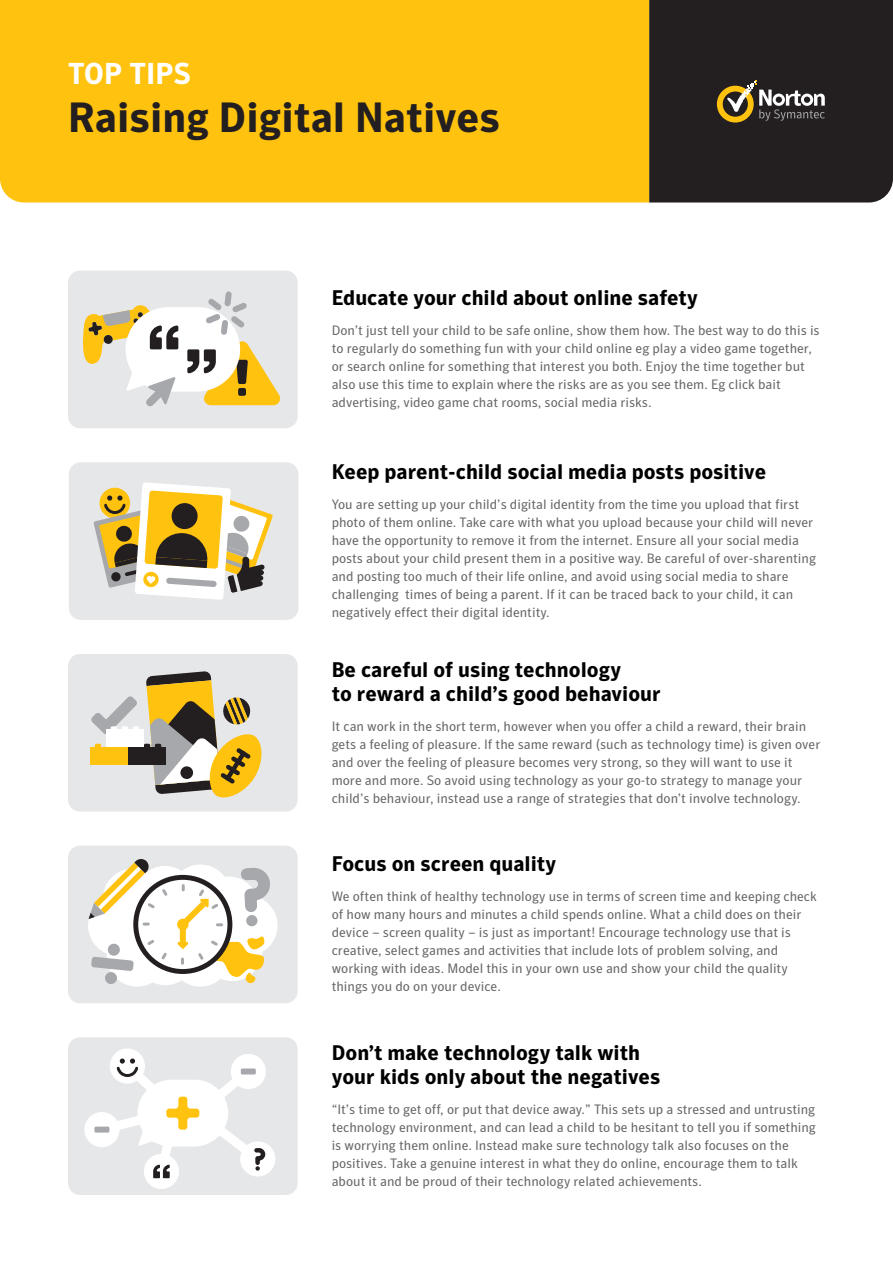
<style>
.page{position:relative;width:893px;height:1263px;background:#fff}
.page>*{position:absolute;margin:0;border:0;box-sizing:border-box;transform-origin:0 0}
.t1{font:700 42px "Symantec Sans";color:#231f20}
.t2{font:700 30px "Symantec Sans";color:#fff}
.t3{font:700 21px/24px "Symantec Sans";color:#000}
.t4{font:13.5px/18px "Symantec Sans";color:#666}
</style>
<div class="page">
<div style="left:68px;top:271px;width:230px;height:157px;background:#e6e7e8;border-radius:12px"></div>
<div style="left:69px;top:462px;width:229px;height:158px;background:#e6e7e8;border-radius:12px"></div>
<div style="left:68px;top:654px;width:230px;height:157px;background:#e6e7e8;border-radius:12px"></div>
<div style="left:68px;top:846px;width:230px;height:157px;background:#e6e7e8;border-radius:12px"></div>
<div style="left:68px;top:1037px;width:230px;height:158px;background:#e6e7e8;border-radius:12px"></div>
<div style="left:217px;top:895px;width:61px;height:61px;background:#fff;border-radius:50%"></div>
<div style="left:170px;top:926px;width:61px;height:61px;background:#fff;border-radius:50%"></div>
<div style="left:107px;top:926px;width:60px;height:61px;background:#fff;border-radius:50%"></div>
<div style="left:649px;top:0;width:244px;height:202px;background:#231f20"></div>
<div style="left:0;top:0;width:649px;height:202px;background:#ffc20e"></div>
<svg style="left:83px;top:291px;width:198px;height:116px"></svg>
<svg style="left:94px;top:482px;width:179px;height:118px"></svg>
<div style="left:90px;top:747px;width:38px;height:17px;background:#ffc20e"></div>
<svg style="left:91px;top:671px;width:171px;height:127px"></svg>
<div style="left:105px;top:972px;width:12px;height:12px;background:#a6a8ab;border-radius:50%"></div>
<svg style="left:89px;top:859px;width:182px;height:124px"></svg>
<div style="left:240px;top:1141px;width:35px;height:35px;background:#fff;border-radius:50%"></div>
<div style="left:110px;top:1048px;width:35px;height:36px;background:#fff;border-radius:50%"></div>
<div style="left:84px;top:1112px;width:35px;height:35px;background:#fff;border-radius:50%"></div>
<svg style="left:91px;top:1054px;width:179px;height:135px"></svg>
<svg style="left:717px;top:80px;width:110px;height:43px;background:#615843"></svg>
<h2 class="t2" style="left:68px;top:56px;width:125px">TOP TIPS</h2>
<h1 class="t1" style="left:68px;top:93px;width:434px">Raising Digital Natives</h1>
<h3 class="t3" style="left:332px;top:286px;width:368px">Educate your child about online safety</h3>
<p class="t4" style="left:332px;top:322px;width:490px">Don’t just tell your child to be safe online, show them how. The best way to do this is to regularly do something fun with your child online eg play a video game together, or search online for something that interest you both. Enjoy the time together but also use this time to explain where the risks are as you see them. Eg click bait advertising, video game chat rooms, social media risks.</p>
<h3 class="t3" style="left:332px;top:459px;width:436px">Keep parent-child social media posts positive</h3>
<p class="t4" style="left:332px;top:495px;width:486px">You are setting up your child’s digital identity from the time you upload that first photo of them online. Take care with what you upload because your child will never have the opportunity to remove it from the internet. Ensure all your social media posts about your child present them in a positive way. Be careful of over-sharenting and posting too much of their life online, and avoid using social media to share challenging times of being a parent. If it can be traced back to your child, it can negatively effect their digital identity.</p>
<h3 class="t3" style="left:332px;top:657px;width:331px">Be careful of using technology<br>to reward a child’s good behaviour</h3>
<p class="t4" style="left:332px;top:717px;width:490px">It can work in the short term, however when you offer a child a reward, their brain gets a feeling of pleasure. If the same reward (such as technology time) is given over and over the feeling of pleasure becomes very strong, so they will want to use it more and more. So avoid using technology as your go-to strategy to manage your child’s behaviour, instead use a range of strategies that don’t involve technology.</p>
<h3 class="t3" style="left:332px;top:852px;width:226px">Focus on screen quality</h3>
<p class="t4" style="left:332px;top:887px;width:487px">We often think of healthy technology use in terms of screen time and keeping check of how many hours and minutes a child spends online. What a child does on their device – screen quality – is just as important! Encourage technology use that is creative, select games and activities that include lots of problem solving, and working with ideas. Model this in your own use and show your child the quality things you do on your device.</p>
<h3 class="t3" style="left:332px;top:1041px;width:330px">Don’t make technology talk with your kids only about the negatives</h3>
<p class="t4" style="left:332px;top:1100px;width:486px">“It’s time to get off, or put that device away.” This sets up a stressed and untrusting technology environment, and can lead a child to be hesitant to tell you if something is worrying them online. Instead make sure technology talk also focuses on the positives. Take a genuine interest in what they do online, encourage them to talk about it and be proud of their technology related achievements.</p>
</div>
